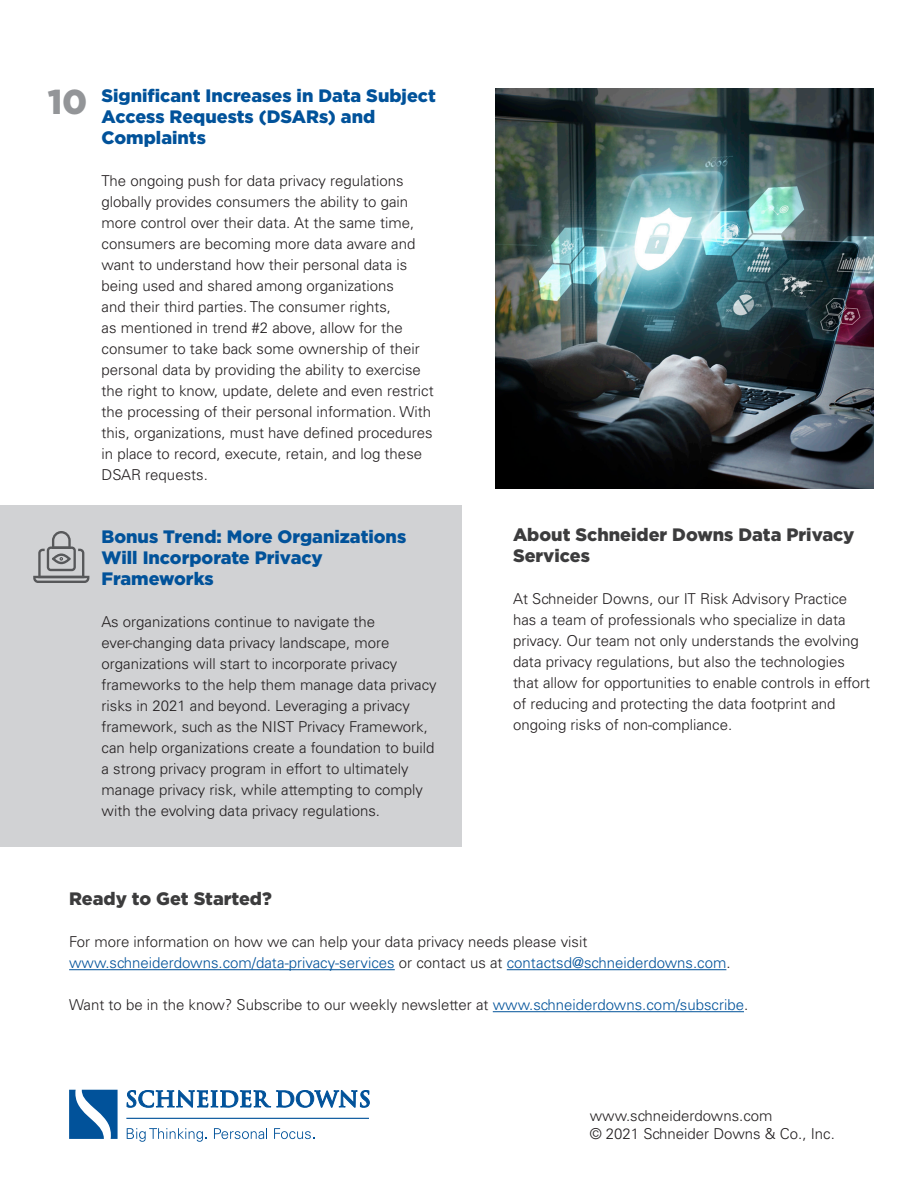
<style>
.page{position:relative;width:918px;height:1188px;background:#fff}
.page>*{position:absolute;margin:0;border:0;box-sizing:border-box;transform-origin:0 0}
.t1{font:900 34.5px "Gotham";color:#939598}
.t2{font:900 18px/21px "Gotham";color:#01529a}
.t3{font:900 18px/21px "Gotham";color:#3c3c3d}
.t4{font:300 15px/21px "Univers LT";color:#231f20}
.t5{font:300 15px "Univers LT";color:#01529a}
.s1{color:#231f20}
.s2{color:#01529a}
</style>
<div class="page">
<div style="left:0;top:505px;width:461px;height:342px;background:#d1d2d4"></div>
<hr style="left:126px;top:1118px;width:243px;height:1px;background:#01529a">
<svg style="left:69px;top:1090px;width:49px;height:49px"></svg>
<svg style="left:127px;top:1128px;width:80px;height:14px"></svg>
<svg style="left:214px;top:1128px;width:53px;height:11px"></svg>
<svg style="left:274px;top:1128px;width:40px;height:11px"></svg>
<svg style="left:126px;top:1090px;width:244px;height:28px"></svg>
<hr style="left:69px;top:969px;width:326px;height:1px;background:#01529a">
<hr style="left:507px;top:969px;width:219px;height:1px;background:#01529a">
<hr style="left:493px;top:1011px;width:251px;height:1px;background:#01529a">
<img style="left:495px;top:89px;width:378px;height:399px">
<svg style="left:33px;top:531px;width:56px;height:52px"></svg>
<p class="t1" style="left:48px;top:82px;width:41px">10</p>
<p class="t2" style="left:102px;top:84px;width:336px">Significant Increases in Data Subject<br>Access Requests (DSARs) and<br>Complaints</p>
<p class="t4" style="left:102px;top:170px;width:334px">The ongoing push for data privacy regulations globally provides consumers the ability to gain more control over their data. At the same time, consumers are becoming more data aware and want to understand how their personal data is being used and shared among organizations<br>and their third parties. The consumer rights,<br>as mentioned in trend #2 above, allow for the consumer to take back some ownership of their personal data by providing the ability to exercise the right to know, update, delete and even restrict the processing of their personal information. With this, organizations, must have defined procedures in place to record, execute, retain, and log these DSAR requests.</p>
<p class="t2" style="left:102px;top:525px;width:306px">Bonus Trend: More Organizations<br>Will Incorporate Privacy<br>Frameworks</p>
<p class="t4" style="left:102px;top:611px;width:337px">As organizations continue to navigate the ever-changing data privacy landscape, more organizations will start to incorporate privacy frameworks to the help them manage data privacy risks in 2021 and beyond. Leveraging a privacy framework, such as the NIST Privacy Framework, can help organizations create a foundation to build a strong privacy program in effort to ultimately manage privacy risk, while attempting to comply with the evolving data privacy regulations.</p>
<p class="t3" style="left:513px;top:524px;width:343px">About Schneider Downs Data Privacy<br>Services</p>
<p class="t4" style="left:513px;top:588px;width:359px">At Schneider Downs, our IT Risk Advisory Practice has a team of professionals who specialize in data privacy. Our team not only understands the evolving data privacy regulations, but also the technologies that allow for opportunities to enable controls in effort of reducing and protecting the data footprint and ongoing risks of non-compliance.</p>
<p class="t3" style="left:69px;top:888px;width:204px">Ready to Get Started?</p>
<p class="t4" style="left:69px;top:931px;width:520px">For more information on how we can help your data privacy needs please visit</p>
<p class="t5" style="left:69px;top:954px;width:663px">www.schneiderdowns.com/data-privacy-services <span class="s1">or contact us at</span> contactsd@schneiderdowns.com<span class="s1">.</span></p>
<p class="t4" style="left:69px;top:994px;width:681px">Want to be in the know? Subscribe to our weekly newsletter at <span class="s2">www.schneiderdowns.com/subscribe</span>.</p>
<p class="t4" style="left:590px;top:1105px;width:184px">www.schneiderdowns.com</p>
<p class="t4" style="left:590px;top:1123px;width:247px">© 2021 Schneider Downs &amp; Co., Inc.</p>
</div>
